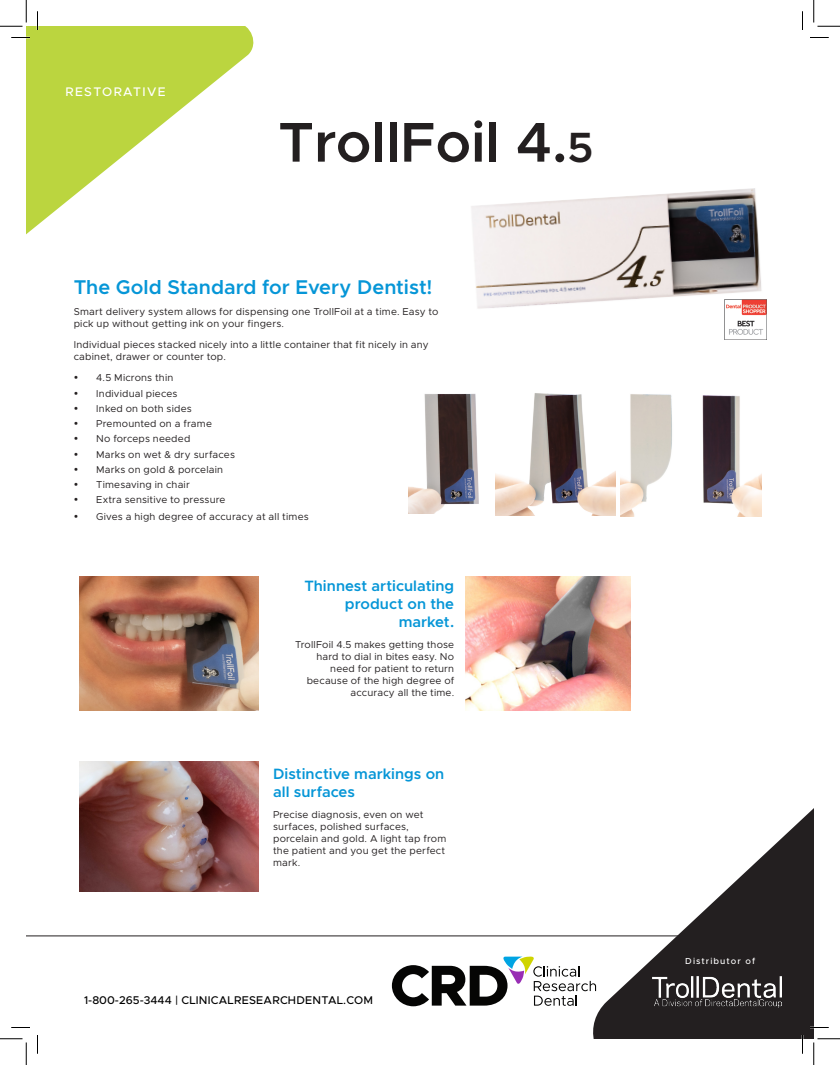
<style>
.page{position:relative;width:840px;height:1065px;background:#fff}
.page>*{position:absolute;margin:0;border:0;box-sizing:border-box;transform-origin:0 0}
.t1{font:600 56.25px "Metropolis";color:#231f20}
.t2{font:600 20px "Metropolis";color:#0696d7}
.t3{font:600 15px/18px "Metropolis";color:#0696d7;text-align:right}
.t4{font:500 12.5px "Metropolis";letter-spacing:.11em;color:#fff}
.t5{font:500 11.25px "Metropolis";letter-spacing:.02em;color:#000}
.t6{font:10px/12px "Metropolis";letter-spacing:.015em;color:#231f20}
.t7{font:500 8.75px "Metropolis";letter-spacing:.12em;color:#fff}
.s1{font-size:42.5px}
</style>
<div class="page">
<svg style="left:591px;top:696px;width:223px;height:343px"></svg>
<svg style="left:392px;top:956px;width:204px;height:50px"></svg>
<hr style="left:26px;top:936px;width:788px;height:1px;background:#231f20">
<svg style="left:26px;top:26px;width:228px;height:209px;fill:#bbd53f"></svg>
<img style="left:471px;top:188px;width:291px;height:121px">
<img style="left:409px;top:393px;width:70px;height:121px">
<img style="left:495px;top:393px;width:121px;height:123px">
<img style="left:620px;top:394px;width:142px;height:122px">
<img style="left:79px;top:577px;width:180px;height:134px">
<img style="left:465px;top:577px;width:165px;height:134px">
<img style="left:79px;top:761px;width:180px;height:131px">
<img style="left:724px;top:299px;width:43px;height:41px">
<img style="left:652px;top:977px;width:129px;height:31px">
<svg style="left:11px;top:37px;width:19px;height:1px"></svg>
<svg style="left:810px;top:37px;width:19px;height:1px"></svg>
<svg style="left:11px;top:1027px;width:19px;height:1px"></svg>
<svg style="left:810px;top:1027px;width:19px;height:1px"></svg>
<svg style="left:37px;top:11px;width:1px;height:19px"></svg>
<svg style="left:37px;top:1035px;width:1px;height:19px"></svg>
<svg style="left:802px;top:11px;width:1px;height:19px"></svg>
<svg style="left:802px;top:1035px;width:1px;height:19px"></svg>
<svg style="left:0;top:0;width:27px;height:27px"></svg>
<svg style="left:0;top:1039px;width:27px;height:26px"></svg>
<svg style="left:814px;top:0;width:26px;height:27px"></svg>
<svg style="left:814px;top:1039px;width:26px;height:26px"></svg>
<p class="t4" style="left:65px;top:84px;width:102px">RESTORATIVE</p>
<p class="t1" style="left:278px;top:107px;width:317px">TrollFoil 4.<span class="s1">5</span></p>
<p class="t2" style="left:74px;top:275px;width:360px">The Gold Standard for Every Dentist!</p>
<p class="t6" style="left:74px;top:306px;width:366px">Smart delivery system allows for dispensing one TrollFoil at a time. Easy to pick up without getting ink on your fingers.</p>
<p class="t6" style="left:74px;top:339px;width:356px">Individual pieces stacked nicely into a little container that fit nicely in any cabinet, drawer or counter top.</p>
<p class="t6" style="left:96px;top:372px;width:79px">4.5 Microns thin</p>
<p class="t6" style="left:96px;top:387px;width:83px">Individual pieces</p>
<p class="t6" style="left:96px;top:402px;width:97px">Inked on both sides</p>
<p class="t6" style="left:96px;top:418px;width:117px">Premounted on a frame</p>
<p class="t6" style="left:96px;top:433px;width:96px">No forceps needed</p>
<p class="t6" style="left:96px;top:448px;width:140px">Marks on wet &amp; dry surfaces</p>
<p class="t6" style="left:96px;top:463px;width:128px">Marks on gold &amp; porcelain</p>
<p class="t6" style="left:96px;top:479px;width:95px">Timesaving in chair</p>
<p class="t6" style="left:96px;top:494px;width:131px">Extra sensitive to pressure</p>
<p class="t6" style="left:96px;top:510px;width:214px">Gives a high degree of accuracy at all times</p>
<p class="t3" style="left:304px;top:577px;width:151px">Thinnest articulating product on the market.</p>
<p class="t6" style="left:295px;top:639px;width:161px;text-align:right">TrollFoil 4.5 makes getting those hard to dial in bites easy. No need for patient to return because of the high degree of accuracy all the time.</p>
<p class="t3" style="left:273px;top:765px;width:173px;text-align:left">Distinctive markings on all surfaces</p>
<p class="t6" style="left:273px;top:809px;width:175px">Precise diagnosis, even on wet surfaces, polished surfaces, porcelain and gold. A light tap from the patient and you get the perfect mark.</p>
<p class="t5" style="left:84px;top:994px;width:291px">1-800-265-3444 | CLINICALRESEARCHDENTAL.COM</p>
<p class="t7" style="left:685px;top:956px;width:71px">Distributor of</p>
</div>
